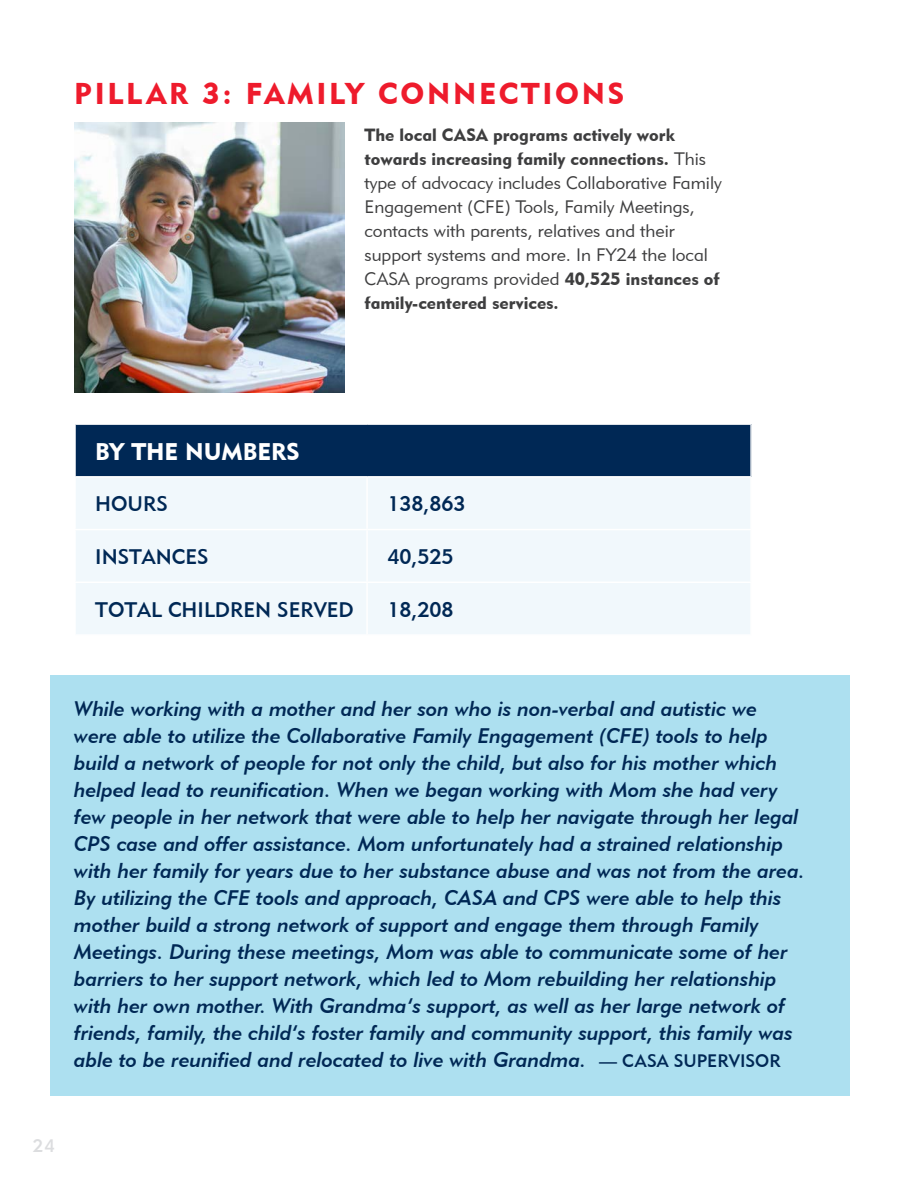
<style>
.page{position:relative;width:918px;height:1188px;background:#fff}
.page>*{position:absolute;margin:0;border:0;box-sizing:border-box;transform-origin:0 0}
.t1{font:30px "Geometric 415 BT Black A";letter-spacing:.09em;color:#ee1b2c}
.table_totals{font:24px "Geometric 415 BT Black A";color:#fff}
.big_quote{font:21px/27px "Geometric 415 BT Medium Italic A";color:#002855}
.table_body_-_reg_cas{font:21px "Geometric 415 BT Medium A";color:#002855}
.table_body{font:21px "Geometric 415 BT Medium A";color:#002855}
.body_0{font:18px/24px "Geometric 415 BT Lite A";color:#3e3e3f}
.t2{font:18px "Geometric 415 BT Medium A";color:#dcdddf}
.body_0-2{font:17.7px/24px "Geometric 415 BT Black A";color:#3e3e3f}
.s1{font-family:"Geometric 415 BT Lite A";font-size:18px}
.s2{font-family:"Geometric 415 BT Black A";font-size:17.7px}
.s3{font-family:"Geometric 415 BT Medium A";font-size:18px}
</style>
<div class="page">
<div style="left:51px;top:675px;width:799px;height:420px;background:#ade0f0"></div>
<div style="left:75px;top:424px;width:676px;height:53px;background:#002855"></div>
<div style="left:76px;top:478px;width:674px;height:156px;background:#f1f8fc"></div>
<hr style="left:366px;top:478px;width:2px;height:51px;background:#fff">
<hr style="left:74px;top:529px;width:293px;height:1px;background:#fff">
<hr style="left:367px;top:529px;width:385px;height:1px;background:#fff">
<hr style="left:366px;top:530px;width:2px;height:52px;background:#fff">
<hr style="left:74px;top:582px;width:293px;height:1px;background:#fff">
<hr style="left:367px;top:582px;width:385px;height:1px;background:#fff">
<hr style="left:366px;top:583px;width:2px;height:51px;background:#fff">
<hr style="left:74px;top:423px;width:293px;height:2px;background:#fff">
<hr style="left:367px;top:423px;width:385px;height:2px;background:#fff">
<hr style="left:74px;top:425px;width:2px;height:51px;background:#fff">
<hr style="left:750px;top:425px;width:2px;height:51px;background:#fff">
<hr style="left:74px;top:476px;width:293px;height:2px;background:#fff">
<hr style="left:367px;top:476px;width:385px;height:2px;background:#fff">
<img style="left:74px;top:122px;width:270px;height:270px">
<p class="t1" style="left:74px;top:75px;width:552px">PILLAR 3: FAMILY CONNECTIONS</p>
<p class="body_0-2" style="left:364px;top:123px;width:343px">The local CASA programs actively work towards increasing family connections. <span class="s1">This</span></p>
<p class="body_0" style="left:365px;top:171px;width:359px">type of advocacy includes Collaborative Family Engagement (CFE) Tools, Family Meetings, contacts with parents, relatives and their support systems and more. In FY24 the local CASA programs provided <span class="s2">40,525 instances of</span></p>
<p class="body_0-2" style="left:364px;top:291px;width:196px">family-centered services.</p>
<p class="table_totals" style="left:95px;top:436px;width:206px">BY THE NUMBERS</p>
<p class="table_body_-_reg_cas" style="left:95px;top:491px;width:74px">HOURS</p>
<p class="table_body" style="left:387px;top:491px;width:80px">138,863</p>
<p class="table_body_-_reg_cas" style="left:95px;top:544px;width:115px">INSTANCES</p>
<p class="table_body" style="left:387px;top:544px;width:68px">40,525</p>
<p class="table_body_-_reg_cas" style="left:95px;top:596px;width:260px">TOTAL CHILDREN SERVED</p>
<p class="table_body" style="left:387px;top:596px;width:68px">18,208</p>
<p class="big_quote" style="left:74px;top:695px;width:732px">While working with a mother and her son who is non-verbal and autistic we were able to utilize the Collaborative Family Engagement (CFE) tools to help build a network of people for not only the child, but also for his mother which helped lead to reunification. When we began working with Mom she had very few people in her network that were able to help her navigate through her legal CPS case and offer assistance. Mom unfortunately had a strained relationship with her family for years due to her substance abuse and was not from the area.<br>By utilizing the CFE tools and approach, CASA and CPS were able to help this mother build a strong network of support and engage them through Family Meetings. During these meetings, Mom was able to communicate some of her barriers to her support network, which led to Mom rebuilding her relationship with her own mother. With Grandma’s support, as well as her large network of friends, family, the child’s foster family and community support, this family was able to be reunified and relocated to live with Grandma. <span class="s3">— CASA SUPERVISOR</span></p>
<p class="t2" style="left:33px;top:1135px;width:23px">24</p>
</div>
